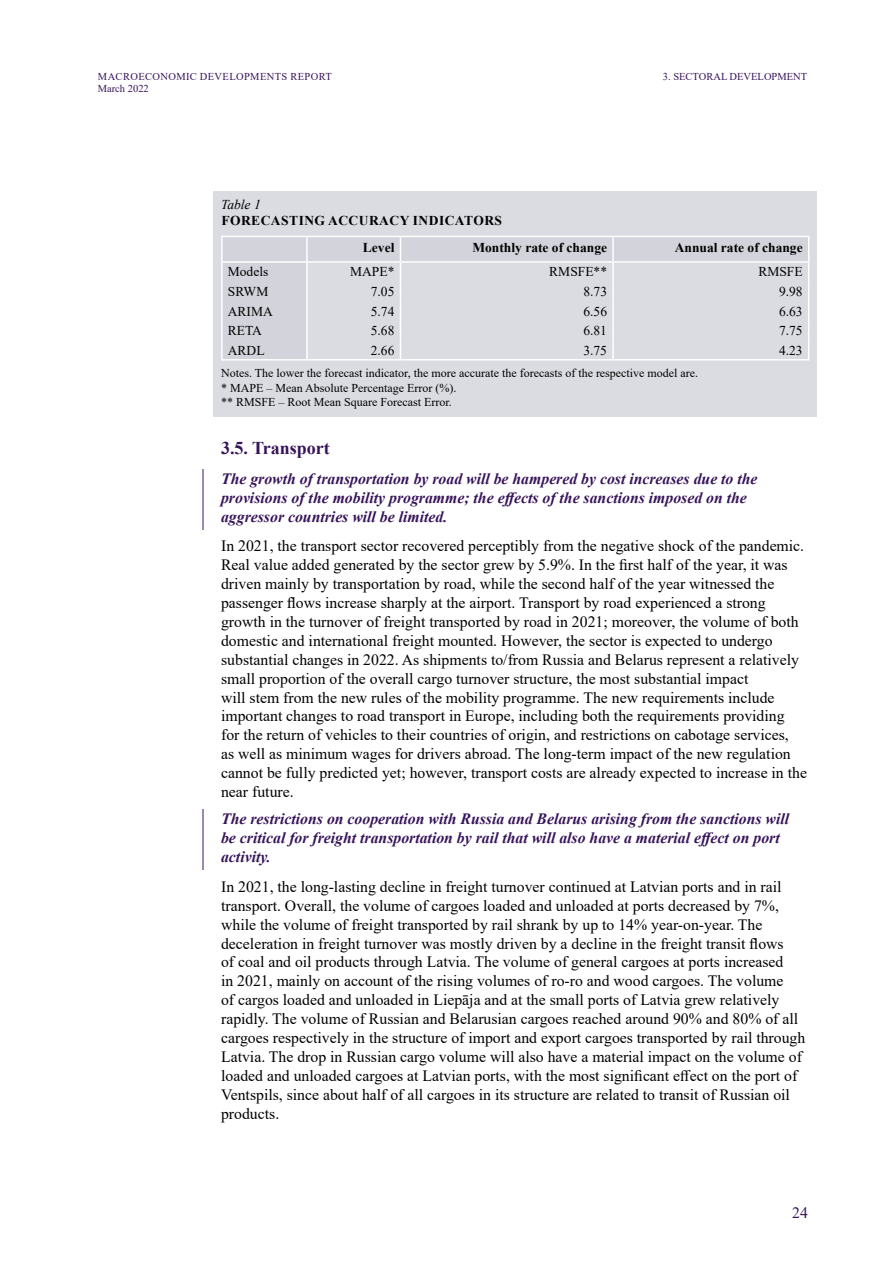
<style>
.page{position:relative;width:893px;height:1263px;background:#fff}
.page>*{position:absolute;margin:0;border:0;box-sizing:border-box;transform-origin:0 0}
.t1{font:700 18px "Times New Roman";color:#371459}
.t2{font:15.75px/18.9px "Times New Roman";color:#000}
.t3{font:italic 700 15.75px/18.9px "Times New Roman";color:#371459}
.t4{font:15.75px "Times New Roman";color:#371459}
.t5{font:13.5px "Times New Roman";color:#000}
.t6{font:700 13.5px "Times New Roman";color:#000}
.t7{font:700 13.5px/26.1px "Times New Roman";letter-spacing:.035em;color:#000}
.t8{font:italic 13.5px "Times New Roman";color:#000}
.t9{font:12px/14.4px "Times New Roman";color:#000}
.t10{font:10.5px/12.6px "Times New Roman";letter-spacing:.035em;color:#371459}
.t11{font:10.5px "Times New Roman";color:#371459}
</style>
<div class="page">
<div style="left:213px;top:191px;width:603px;height:226px;background:#dbdce2"></div>
<hr style="left:221px;top:359px;width:86px;height:2px;background:#fff">
<hr style="left:307px;top:359px;width:93px;height:2px;background:#fff">
<hr style="left:400px;top:359px;width:213px;height:2px;background:#fff">
<hr style="left:613px;top:359px;width:196px;height:2px;background:#fff">
<svg style="left:221px;top:236px;width:588px;height:123px"></svg>
<hr style="left:221px;top:261px;width:86px;height:2px;background:#fff">
<hr style="left:307px;top:261px;width:93px;height:2px;background:#fff">
<hr style="left:203px;top:469px;width:1px;height:60px;background:#9b89ac">
<hr style="left:203px;top:809px;width:1px;height:61px;background:#9b89ac">
<p class="t10" style="left:98px;top:70px;width:236px">MACROECONOMIC DEVELOPMENTS REPORT<br>March 2022</p>
<p class="t11" style="left:663px;top:69px;width:146px">3. SECTORAL DEVELOPMENT</p>
<p class="t8" style="left:221px;top:195px;width:41px">Table 1</p>
<p class="t7" style="left:363px;top:207px;width:141px;text-indent:-142px">FORECASTING ACCURACY INDICATORS<br>Level</p>
<p class="t6" style="left:472px;top:237px;width:136px">Monthly rate of change</p>
<p class="t6" style="left:675px;top:237px;width:129px">Annual rate of change</p>
<p class="t5" style="left:228px;top:262px;width:42px">Models</p>
<p class="t5" style="left:350px;top:262px;width:46px">MAPE*</p>
<p class="t5" style="left:549px;top:262px;width:59px">RMSFE**</p>
<p class="t5" style="left:758px;top:262px;width:46px">RMSFE</p>
<p class="t5" style="left:228px;top:282px;width:42px">SRWM</p>
<p class="t5" style="left:371px;top:282px;width:25px">7.05</p>
<p class="t5" style="left:583px;top:282px;width:25px">8.73</p>
<p class="t5" style="left:779px;top:282px;width:25px">9.98</p>
<p class="t5" style="left:228px;top:301px;width:46px">ARIMA</p>
<p class="t5" style="left:371px;top:301px;width:25px">5.74</p>
<p class="t5" style="left:583px;top:301px;width:25px">6.56</p>
<p class="t5" style="left:779px;top:301px;width:25px">6.63</p>
<p class="t5" style="left:228px;top:321px;width:36px">RETA</p>
<p class="t5" style="left:371px;top:321px;width:25px">5.68</p>
<p class="t5" style="left:583px;top:321px;width:25px">6.81</p>
<p class="t5" style="left:779px;top:321px;width:25px">7.75</p>
<p class="t5" style="left:228px;top:341px;width:38px">ARDL</p>
<p class="t5" style="left:371px;top:341px;width:25px">2.66</p>
<p class="t5" style="left:583px;top:341px;width:25px">3.75</p>
<p class="t5" style="left:779px;top:341px;width:25px">4.23</p>
<p class="t9" style="left:221px;top:366px;width:479px">Notes. The lower the forecast indicator, the more accurate the forecasts of the respective model are. * MAPE – Mean Absolute Percentage Error (%).<br>** RMSFE – Root Mean Square Forecast Error.</p>
<p class="t1" style="left:221px;top:435px;width:110px">3.5. Transport</p>
<p class="t3" style="left:221px;top:469px;width:538px">The growth of transportation by road will be hampered by cost increases due to the provisions of the mobility programme; the effects of the sanctions imposed on the aggressor countries will be limited.</p>
<p class="t2" style="left:221px;top:536px;width:587px">In 2021, the transport sector recovered perceptibly from the negative shock of the pandemic.<br>Real value added generated by the sector grew by 5.9%. In the first half of the year, it was driven mainly by transportation by road, while the second half of the year witnessed the passenger flows increase sharply at the airport. Transport by road experienced a strong growth in the turnover of freight transported by road in 2021; moreover, the volume of both domestic and international freight mounted. However, the sector is expected to undergo substantial changes in 2022. As shipments to/from Russia and Belarus represent a relatively small proportion of the overall cargo turnover structure, the most substantial impact<br>will stem from the new rules of the mobility programme. The new requirements include important changes to road transport in Europe, including both the requirements providing<br>for the return of vehicles to their countries of origin, and restrictions on cabotage services,<br>as well as minimum wages for drivers abroad. The long-term impact of the new regulation cannot be fully predicted yet; however, transport costs are already expected to increase in the near future.</p>
<p class="t3" style="left:221px;top:809px;width:570px">The restrictions on cooperation with Russia and Belarus arising from the sanctions will be critical for freight transportation by rail that will also have a material effect on port activity.</p>
<p class="t2" style="left:221px;top:876px;width:586px">In 2021, the long-lasting decline in freight turnover continued at Latvian ports and in rail transport. Overall, the volume of cargoes loaded and unloaded at ports decreased by 7%, while the volume of freight transported by rail shrank by up to 14% year-on-year. The deceleration in freight turnover was mostly driven by a decline in the freight transit flows<br>of coal and oil products through Latvia. The volume of general cargoes at ports increased<br>in 2021, mainly on account of the rising volumes of ro-ro and wood cargoes. The volume<br>of cargos loaded and unloaded in Liepāja and at the small ports of Latvia grew relatively rapidly. The volume of Russian and Belarusian cargoes reached around 90% and 80% of all cargoes respectively in the structure of import and export cargoes transported by rail through Latvia. The drop in Russian cargo volume will also have a material impact on the volume of loaded and unloaded cargoes at Latvian ports, with the most significant effect on the port of Ventspils, since about half of all cargoes in its structure are related to transit of Russian oil products.</p>
<p class="t4" style="left:792px;top:1201px;width:17px">24</p>
</div>
